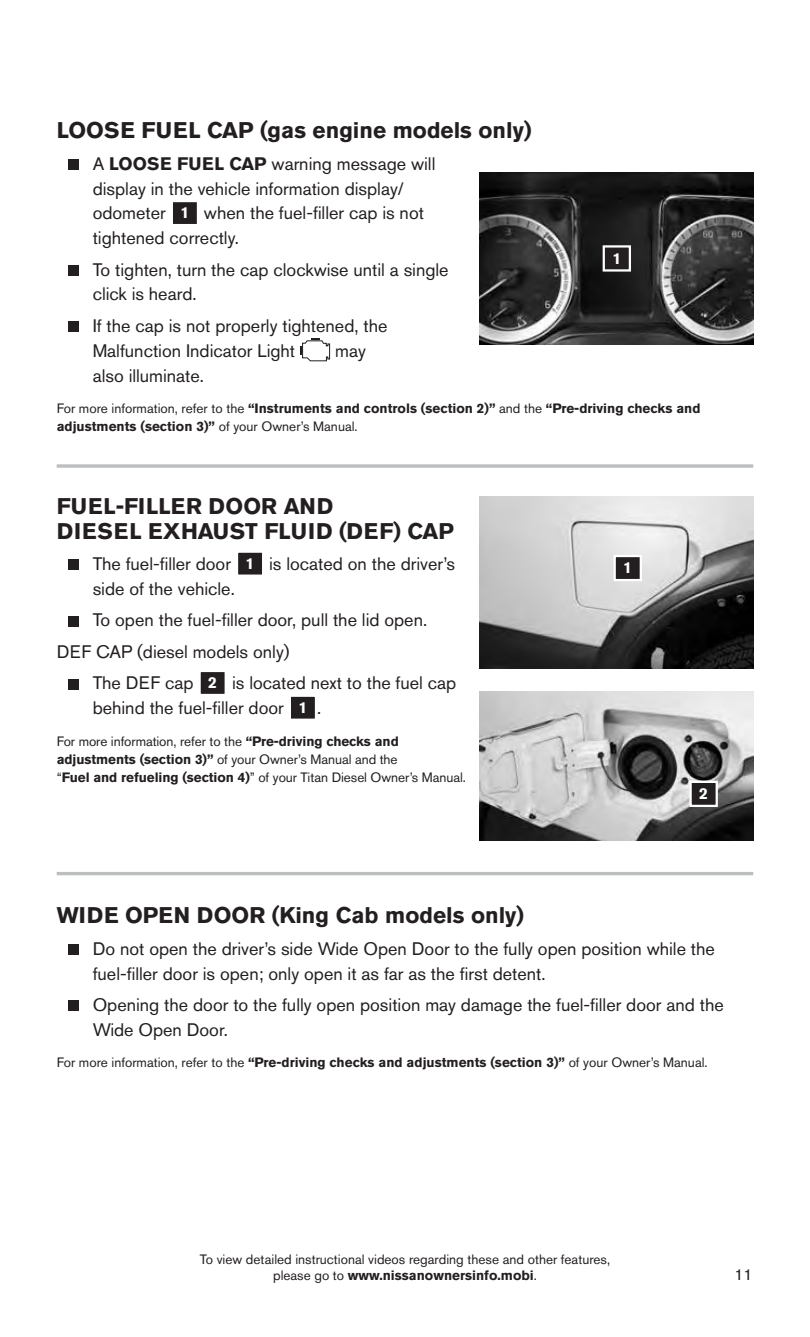
<style>
.page{position:relative;width:810px;height:1337px;background:#fff}
.page>*{position:absolute;margin:0;border:0;box-sizing:border-box;transform-origin:0 0}
.t1{font:700 22.5px "Akzidenz Grotesk Pro";color:#231f20}
.t2{font:700 22.5px/24.8px "Akzidenz Grotesk Pro";letter-spacing:.02em;color:#231f20}
.t3{font:18px/24.8px "Akzidenz Grotesk Pro";color:#231f20}
.t4{font:700 15.75px "Akzidenz Grotesk Pro";color:#fff}
.t5{font:15.75px "Akzidenz Grotesk Pro";color:#231f20}
.t6{font:13.5px/18px "Akzidenz Grotesk Pro";color:#231f20;text-align:center}
.t7{font:700 13.5px/18px "Akzidenz Grotesk Pro";color:#231f20}
.s1{font-weight:700}
.s2{font-weight:700;font-size:15.75px;color:#fff}
.s3{font-weight:400}
</style>
<div class="page">
<div style="left:68px;top:159px;width:10px;height:11px;background:#231f20"></div>
<div style="left:172px;top:201px;width:26px;height:24px;background:#231f20"></div>
<div style="left:171px;top:200px;width:28px;height:26px;border:2px solid #fff"></div>
<div style="left:68px;top:265px;width:10px;height:11px;background:#231f20"></div>
<div style="left:68px;top:321px;width:10px;height:11px;background:#231f20"></div>
<svg style="left:300px;top:338px;width:30px;height:23px"></svg>
<img style="left:480px;top:172px;width:273px;height:172px">
<div style="left:68px;top:944px;width:10px;height:11px;background:#231f20"></div>
<div style="left:68px;top:1000px;width:10px;height:11px;background:#231f20"></div>
<div style="left:68px;top:559px;width:10px;height:11px;background:#231f20"></div>
<div style="left:237px;top:551px;width:26px;height:24px;background:#231f20"></div>
<div style="left:236px;top:550px;width:28px;height:27px;border:2px solid #fff"></div>
<div style="left:68px;top:616px;width:10px;height:10px;background:#231f20"></div>
<div style="left:68px;top:679px;width:10px;height:10px;background:#231f20"></div>
<div style="left:200px;top:671px;width:26px;height:24px;background:#231f20"></div>
<div style="left:198px;top:670px;width:29px;height:26px;border:2px solid #fff"></div>
<div style="left:290px;top:695px;width:26px;height:24px;background:#231f20"></div>
<div style="left:289px;top:694px;width:28px;height:27px;border:2px solid #fff"></div>
<img style="left:480px;top:497px;width:273px;height:172px">
<img style="left:480px;top:691px;width:273px;height:149px">
<div style="left:691px;top:782px;width:26px;height:24px;background:#231f20"></div>
<div style="left:689px;top:780px;width:29px;height:27px;border:2px solid #fff"></div>
<div style="left:615px;top:556px;width:26px;height:24px;background:#231f20"></div>
<div style="left:614px;top:555px;width:28px;height:26px;border:2px solid #fff"></div>
<div style="left:604px;top:246px;width:26px;height:24px;background:#231f20"></div>
<div style="left:603px;top:245px;width:28px;height:26px;border:2px solid #fff"></div>
<svg style="left:57px;top:464px;width:696px;height:4px;background:#c6c7c9"></svg>
<hr style="left:57px;top:872px;width:696px;height:3px;background:#bcbec0">
<p class="t1" style="left:57px;top:116px;width:476px">LOOSE FUEL CAP (gas engine models only)</p>
<p class="t3" style="left:93px;top:151px;width:344px">A <span class="s1">LOOSE FUEL CAP</span> warning message will display in the vehicle information display/ odometer <span class="s2">1</span> when the fuel-filler cap is not tightened correctly.</p>
<p class="t3" style="left:93px;top:257px;width:357px">To tighten, turn the cap clockwise until a single click is heard.</p>
<p class="t3" style="left:93px;top:313px;width:296px">If the cap is not properly tightened, the<br>Malfunction Indicator Light</p>
<p class="t3" style="left:335px;top:338px;width:32px">may</p>
<p class="t4" style="left:612px;top:248px;width:10px">1</p>
<p class="t3" style="left:93px;top:363px;width:113px">also illuminate.</p>
<p class="t7" style="left:57px;top:399px;width:645px"><span class="s3">For more information, refer to the</span> “Instruments and controls (section 2)” <span class="s3">and the</span> “Pre-driving checks and adjustments (section 3)” <span class="s3">of your Owner’s Manual.</span></p>
<p class="t2" style="left:57px;top:493px;width:399px">FUEL-FILLER DOOR AND<br>DIESEL EXHAUST FLUID (DEF) CAP</p>
<p class="t3" style="left:93px;top:551px;width:364px">The fuel-filler door <span class="s2">1</span> is located on the driver’s side of the vehicle.</p>
<p class="t3" style="left:57px;top:604px;width:372px;line-height:31.5px;text-indent:36px">To open the fuel-filler door, pull the lid open.<br>DEF CAP (diesel models only)</p>
<p class="t3" style="left:93px;top:670px;width:365px">The DEF cap <span class="s2">2</span> is located next to the fuel cap behind the fuel-filler door <span class="s2">1</span> .</p>
<p class="t6" style="left:57px;top:732px;width:411px;text-align:left">For more information, refer to the <span class="s1">“Pre-driving checks and adjustments (section 3)”</span> of your Owner’s Manual and the<br>“<span class="s1">Fuel and refueling (section 4)</span>” of your Titan Diesel Owner’s Manual.</p>
<p class="t4" style="left:623px;top:557px;width:10px">1</p>
<p class="t4" style="left:699px;top:783px;width:10px">2</p>
<p class="t1" style="left:57px;top:901px;width:469px">WIDE OPEN DOOR (King Cab models only)</p>
<p class="t3" style="left:93px;top:936px;width:624px">Do not open the driver’s side Wide Open Door to the fully open position while the fuel-filler door is open; only open it as far as the first detent.</p>
<p class="t3" style="left:93px;top:992px;width:633px">Opening the door to the fully open position may damage the fuel-filler door and the<br>Wide Open Door.</p>
<p class="t6" style="left:57px;top:1053px;width:652px">For more information, refer to the <span class="s1">“Pre-driving checks and adjustments (section 3)”</span> of your Owner’s Manual.</p>
<p class="t6" style="left:200px;top:1251px;width:412px;line-height:16.2px">To view detailed instructional videos regarding these and other features, please go to <span class="s1">www.nissanownersinfo.mobi</span>.</p>
<p class="t5" style="left:735px;top:1264px;width:20px">11</p>
</div>
